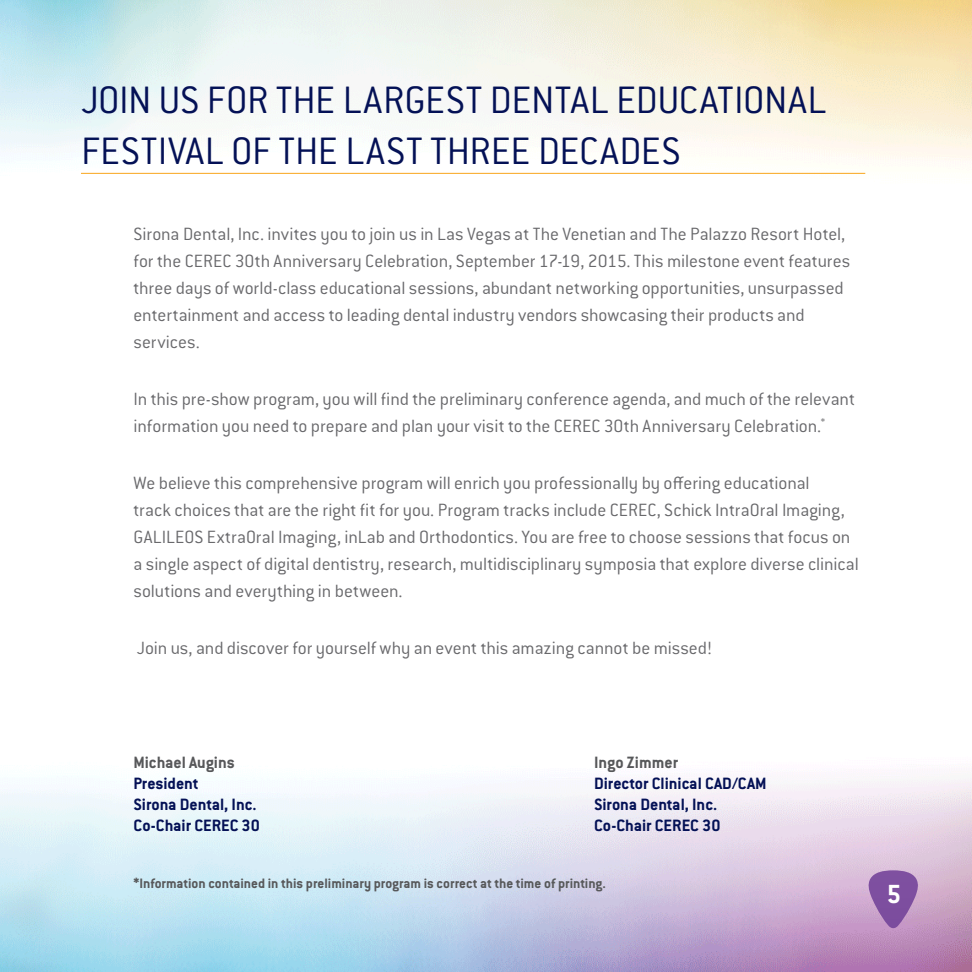
<style>
.page{position:relative;width:972px;height:972px;background:#fff}
.page>*{position:absolute;margin:0;border:0;box-sizing:border-box;transform-origin:0 0}
.t1{font:300 42px/50.4px "Conduit ITC Pro";letter-spacing:.005em;color:#041156}
.t2{font:700 28.8px "Conduit ITC Pro";color:#fff}
.t3{font:300 19.5px/27px "Conduit ITC Pro";letter-spacing:-.005em;color:#69696c}
.t4{font:700 18px/21px "Conduit ITC Pro";color:#041156}
.t5{font:700 15px "Conduit ITC Pro";color:#57585a}
.s1{color:#57585a}
</style>
<div class="page">
<img style="left:0;top:778px;width:972px;height:194px">
<img style="left:0;top:0;width:972px;height:174px">
<hr style="left:81px;top:173px;width:784px;height:1px;background:#f9a51b">
<svg style="left:867px;top:870px;width:53px;height:58px;background:#996daf"></svg>
<p class="t1" style="left:81px;top:75px;width:747px">JOIN US FOR THE LARGEST DENTAL EDUCATIONAL<br>FESTIVAL OF THE LAST THREE DECADES</p>
<p class="t3" style="left:134px;top:221px;width:718px">Sirona Dental, Inc. invites you to join us in Las Vegas at The Venetian and The Palazzo Resort Hotel, for the CEREC 30th Anniversary Celebration, September 17-19, 2015. This milestone event features three days of world-class educational sessions, abundant networking opportunities, unsurpassed entertainment and access to leading dental industry vendors showcasing their products and services.</p>
<p class="t3" style="left:134px;top:386px;width:723px">In this pre-show program, you will find the preliminary conference agenda, and much of the relevant information you need to prepare and plan your visit to the CEREC 30th Anniversary Celebration.<sup>*</sup></p>
<p class="t3" style="left:134px;top:470px;width:727px">We believe this comprehensive program will enrich you professionally by offering educational<br>track choices that are the right fit for you. Program tracks include CEREC, Schick IntraOral Imaging, GALILEOS ExtraOral Imaging, inLab and Orthodontics. You are free to choose sessions that focus on a single aspect of digital dentistry, research, multidisciplinary symposia that explore diverse clinical solutions and everything in between.</p>
<p class="t3" style="left:137px;top:635px;width:577px">Join us, and discover for yourself why an event this amazing cannot be missed!</p>
<p class="t4" style="left:134px;top:751px;width:128px"><span class="s1">Michael Augins<br></span>President<br>Sirona Dental, Inc.<br>Co-Chair CEREC 30</p>
<p class="t4" style="left:594px;top:751px;width:174px"><span class="s1">Ingo Zimmer<br></span>Director Clinical CAD/CAM<br>Sirona Dental, Inc.<br>Co-Chair CEREC 30</p>
<p class="t5" style="left:134px;top:875px;width:474px">*Information contained in this preliminary program is correct at the time of printing.</p>
<p class="t2" style="left:887px;top:877px;width:16px">5</p>
</div>
